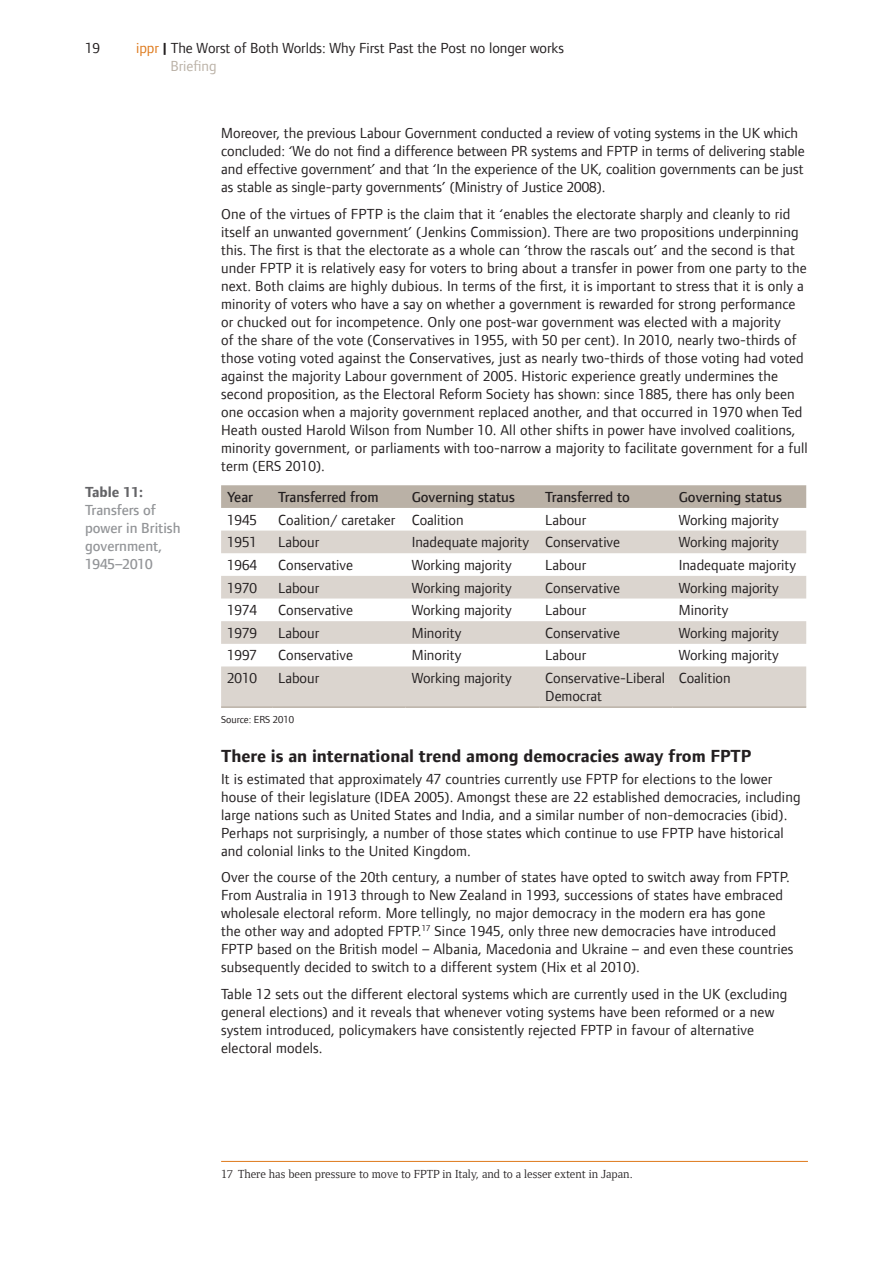
<style>
.page{position:relative;width:893px;height:1263px;background:#fff}
.page>*{position:absolute;margin:0;border:0;box-sizing:border-box;transform-origin:0 0}
.t1{font:700 18px "Foundry Form Sans";color:#231f20}
.t2{font:15px/18px "Foundry Form Sans";letter-spacing:.01em;color:#231f20}
.t3{font:500 15px "Foundry Form Sans";color:#231f20}
.t4{font:500 15px/18px "Foundry Form Sans";color:#939598}
.t5{font:700 15px "Foundry Form Sans";color:#636366}
.t6{font:12px "Foundry Form Serif";color:#231f20}
.t7{font:10.5px "Foundry Form Sans";color:#231f20}
.s1{color:#de791b}
.s2{font-weight:700}
.s3{color:#bab1a6}
</style>
<div class="page">
<div style="left:221px;top:485px;width:585px;height:23px;background:#bab1a6"></div>
<svg style="left:221px;top:531px;width:585px;height:175px;fill:#dbd5cf"></svg>
<hr style="left:221px;top:706px;width:51px;height:2px;background:#bab1a6">
<hr style="left:272px;top:706px;width:134px;height:2px;background:#bab1a6">
<hr style="left:406px;top:706px;width:133px;height:2px;background:#bab1a6">
<hr style="left:539px;top:706px;width:134px;height:2px;background:#bab1a6">
<hr style="left:673px;top:706px;width:133px;height:2px;background:#bab1a6">
<hr style="left:221px;top:1161px;width:587px;height:1px;background:#de791b">
<p class="t2" style="left:85px;top:39px;width:16px">19</p>
<p class="t2" style="left:171px;top:39px;width:395px;text-indent:-34px"><span class="s1">ippr</span> <span class="s2">|</span> The Worst of Both Worlds: Why First Past the Post no longer works<br><span class="s3">Briefing</span></p>
<p class="t5" style="left:85px;top:483px;width:60px">Table 11:</p>
<p class="t4" style="left:85px;top:501px;width:97px">Transfers of power in British government,<br>1945–2010</p>
<p class="t2" style="left:221px;top:124px;width:585px">Moreover, the previous Labour Government conducted a review of voting systems in the UK which concluded: ‘We do not find a difference between PR systems and FPTP in terms of delivering stable and effective government’ and that ‘In the experience of the UK, coalition governments can be just as stable as single-party governments’ (Ministry of Justice 2008).</p>
<p class="t2" style="left:221px;top:205px;width:588px">One of the virtues of FPTP is the claim that it ‘enables the electorate sharply and cleanly to rid itself an unwanted government’ (Jenkins Commission). There are two propositions underpinning this. The first is that the electorate as a whole can ‘throw the rascals out’ and the second is that under FPTP it is relatively easy for voters to bring about a transfer in power from one party to the next. Both claims are highly dubious. In terms of the first, it is important to stress that it is only a minority of voters who have a say on whether a government is rewarded for strong performance or chucked out for incompetence. Only one post-war government was elected with a majority<br>of the share of the vote (Conservatives in 1955, with 50 per cent). In 2010, nearly two-thirds of those voting voted against the Conservatives, just as nearly two-thirds of those voting had voted against the majority Labour government of 2005. Historic experience greatly undermines the second proposition, as the Electoral Reform Society has shown: since 1885, there has only been one occasion when a majority government replaced another, and that occurred in 1970 when Ted Heath ousted Harold Wilson from Number 10. All other shifts in power have involved coalitions, minority government, or parliaments with too-narrow a majority to facilitate government for a full term (ERS 2010).</p>
<p class="t3" style="left:227px;top:488px;width:28px">Year</p>
<p class="t3" style="left:278px;top:488px;width:102px">Transferred from</p>
<p class="t3" style="left:412px;top:488px;width:105px">Governing status</p>
<p class="t3" style="left:545px;top:488px;width:86px">Transferred to</p>
<p class="t3" style="left:679px;top:488px;width:105px">Governing status</p>
<p class="t2" style="left:227px;top:510px;width:31px">1945</p>
<p class="t2" style="left:278px;top:510px;width:187px">Coalition/ caretaker Coalition</p>
<p class="t2" style="left:545px;top:510px;width:43px">Labour</p>
<p class="t2" style="left:679px;top:510px;width:102px">Working majority</p>
<p class="t2" style="left:227px;top:533px;width:31px">1951</p>
<p class="t2" style="left:278px;top:533px;width:43px">Labour</p>
<p class="t2" style="left:412px;top:533px;width:210px">Inadequate majority Conservative</p>
<p class="t2" style="left:679px;top:533px;width:102px">Working majority</p>
<p class="t2" style="left:227px;top:556px;width:31px">1964</p>
<p class="t2" style="left:278px;top:556px;width:76px">Conservative</p>
<p class="t2" style="left:412px;top:556px;width:102px">Working majority</p>
<p class="t2" style="left:545px;top:556px;width:43px">Labour</p>
<p class="t2" style="left:679px;top:556px;width:119px">Inadequate majority</p>
<p class="t2" style="left:227px;top:578px;width:31px">1970</p>
<p class="t2" style="left:278px;top:578px;width:43px">Labour</p>
<p class="t2" style="left:412px;top:578px;width:102px">Working majority</p>
<p class="t2" style="left:545px;top:578px;width:76px">Conservative</p>
<p class="t2" style="left:679px;top:578px;width:102px">Working majority</p>
<p class="t2" style="left:227px;top:601px;width:31px">1974</p>
<p class="t2" style="left:278px;top:601px;width:76px">Conservative</p>
<p class="t2" style="left:412px;top:601px;width:102px">Working majority</p>
<p class="t2" style="left:545px;top:601px;width:43px">Labour</p>
<p class="t2" style="left:679px;top:601px;width:51px">Minority</p>
<p class="t2" style="left:227px;top:624px;width:31px">1979</p>
<p class="t2" style="left:278px;top:624px;width:43px">Labour</p>
<p class="t2" style="left:412px;top:624px;width:51px">Minority</p>
<p class="t2" style="left:545px;top:624px;width:76px">Conservative</p>
<p class="t2" style="left:679px;top:624px;width:102px">Working majority</p>
<p class="t2" style="left:227px;top:646px;width:31px">1997</p>
<p class="t2" style="left:278px;top:646px;width:76px">Conservative</p>
<p class="t2" style="left:412px;top:646px;width:51px">Minority</p>
<p class="t2" style="left:545px;top:646px;width:43px">Labour</p>
<p class="t2" style="left:679px;top:646px;width:102px">Working majority</p>
<p class="t2" style="left:227px;top:669px;width:31px">2010</p>
<p class="t2" style="left:278px;top:669px;width:43px">Labour</p>
<p class="t2" style="left:412px;top:669px;width:102px">Working majority</p>
<p class="t2" style="left:545px;top:669px;width:121px">Conservative-Liberal<br>Democrat</p>
<p class="t2" style="left:679px;top:669px;width:53px">Coalition</p>
<p class="t7" style="left:221px;top:714px;width:74px">Source: ERS 2010</p>
<p class="t1" style="left:221px;top:745px;width:532px">There is an international trend among democracies away from FPTP</p>
<p class="t2" style="left:221px;top:770px;width:581px">It is estimated that approximately 47 countries currently use FPTP for elections to the lower house of their legislature (IDEA 2005). Amongst these are 22 established democracies, including large nations such as United States and India, and a similar number of non-democracies (ibid).<br>Perhaps not surprisingly, a number of those states which continue to use FPTP have historical and colonial links to the United Kingdom.</p>
<p class="t2" style="left:221px;top:868px;width:574px">Over the course of the 20th century, a number of states have opted to switch away from FPTP.<br>From Australia in 1913 through to New Zealand in 1993, successions of states have embraced wholesale electoral reform. More tellingly, no major democracy in the modern era has gone<br>the other way and adopted FPTP.<sup>17</sup> Since 1945, only three new democracies have introduced FPTP based on the British model – Albania, Macedonia and Ukraine – and even these countries subsequently decided to switch to a different system (Hix et al 2010).</p>
<p class="t2" style="left:221px;top:985px;width:568px">Table 12 sets out the different electoral systems which are currently used in the UK (excluding general elections) and it reveals that whenever voting systems have been reformed or a new system introduced, policymakers have consistently rejected FPTP in favour of alternative electoral models.</p>
<p class="t6" style="left:221px;top:1167px;width:419px">17 There has been pressure to move to FPTP in Italy, and to a lesser extent in Japan.!!</p>
</div>
